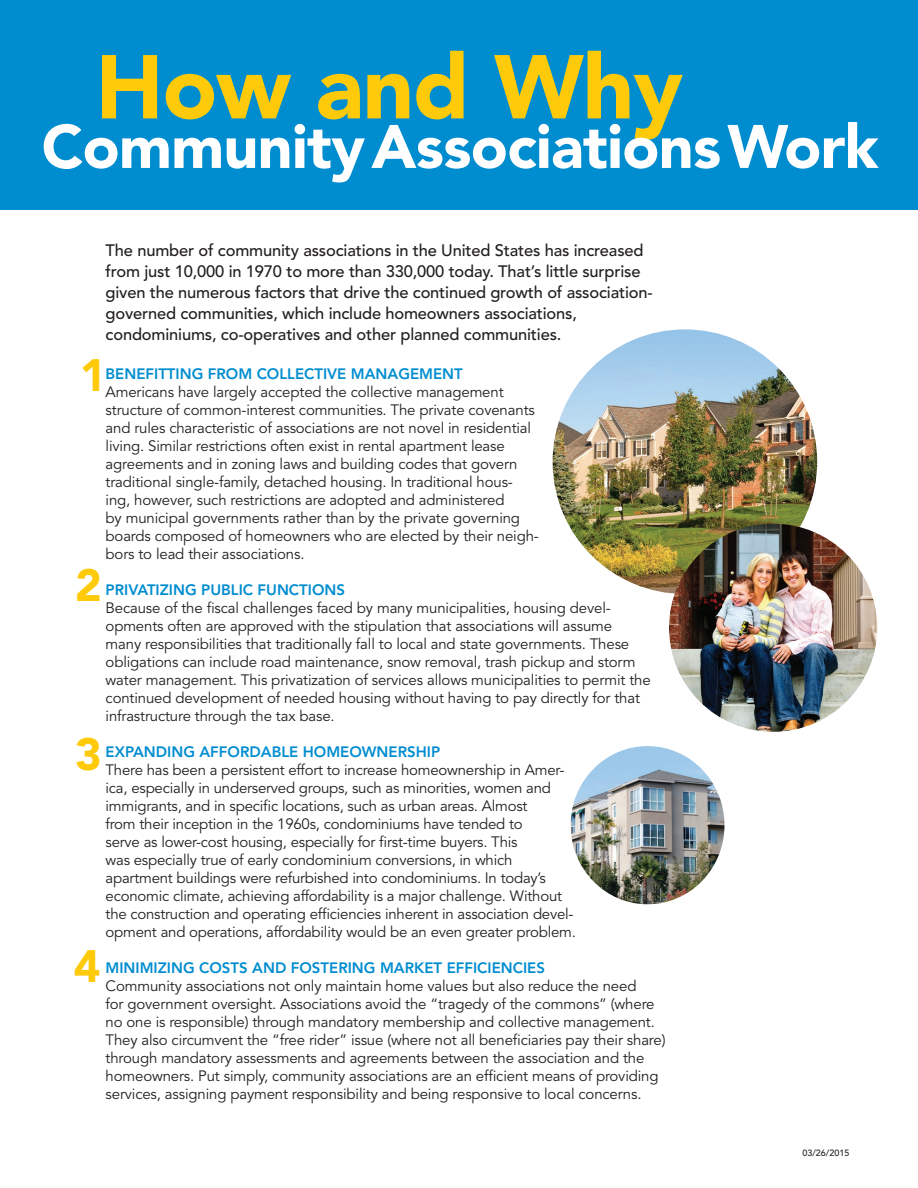
<style>
.page{position:relative;width:918px;height:1188px;background:#fff}
.page>*{position:absolute;margin:0;border:0;box-sizing:border-box;transform-origin:0 0}
.t1{font:900 89.55px "Avenir";letter-spacing:-.01em;color:#feca0a}
.t2{font:900 60.75px "Avenir";letter-spacing:-.01em;color:#fff}
.t3{font:900 45px "Avenir";color:#feca0a}
.body_text{font:500 16.5px/21px "Avenir";letter-spacing:-.01em;color:#231f20}
.body_text-2{font:15px/18px "Avenir";letter-spacing:-.01em;color:#231f20}
.Subhead{font:800 15px "Avenir";color:#008dd0}
.t4{font:500 9px "Avenir";color:#231f20}
</style>
<div class="page">
<div style="left:0;top:0;width:918px;height:210px;background:#008dd0"></div>
<img style="left:553px;top:329px;width:264px;height:265px;border-radius:132px">
<img style="left:669px;top:524px;width:208px;height:208px;border-radius:104px">
<img style="left:571px;top:746px;width:153px;height:158px">
<p class="t1" style="left:96px;top:33px;width:589px">How and Why</p>
<p class="t2" style="left:42px;top:110px;width:838px">CommunityAssociationsWork</p>
<p class="body_text" style="left:106px;top:240px;width:549px">The number of community associations in the United States has increased from just 10,000 in 1970 to more than 330,000 today. That’s little surprise given the numerous factors that drive the continued growth of association&shy;governed communities, which include homeowners associations, condominiums, co-operatives and other planned communities.</p>
<p class="t3" style="left:80px;top:348px;width:28px">1</p>
<p class="Subhead" style="left:106px;top:365px;width:359px">BENEFITTING FROM COLLECTIVE MANAGEMENT</p>
<p class="body_text-2" style="left:106px;top:383px;width:435px">Americans have largely accepted the collective management structure of common-interest communities. The private covenants and rules characteristic of associations are not novel in residential living. Similar restrictions often exist in rental apartment lease agreements and in zoning laws and building codes that govern traditional single-family, detached housing. In traditional hous&shy;ing, however, such restrictions are adopted and administered<br>by municipal governments rather than by the private governing boards composed of homeowners who are elected by their neigh&shy;bors to lead their associations.</p>
<p class="Subhead" style="left:106px;top:581px;width:241px">PRIVATIZING PUBLIC FUNCTIONS</p>
<p class="body_text-2" style="left:106px;top:599px;width:547px">Because of the fiscal challenges faced by many municipalities, housing devel&shy;opments often are approved with the stipulation that associations will assume many responsibilities that traditionally fall to local and state governments. These obligations can include road maintenance, snow removal, trash pickup and storm water management. This privatization of services allows municipalities to permit the continued development of needed housing without having to pay directly for that infrastructure through the tax base.</p>
<p class="Subhead" style="left:106px;top:743px;width:336px">EXPANDING AFFORDABLE HOMEOWNERSHIP</p>
<p class="body_text-2" style="left:106px;top:761px;width:472px">There has been a persistent effort to increase homeownership in Amer&shy;ica, especially in underserved groups, such as minorities, women and immigrants, and in specific locations, such as urban areas. Almost<br>from their inception in the 1960s, condominiums have tended to<br>serve as lower-cost housing, especially for first-time buyers. This<br>was especially true of early condominium conversions, in which apartment buildings were refurbished into condominiums. In today’s economic climate, achieving affordability is a major challenge. Without the construction and operating efficiencies inherent in association devel&shy;opment and operations, affordability would be an even greater problem.</p>
<p class="Subhead" style="left:106px;top:959px;width:441px">MINIMIZING COSTS AND FOSTERING MARKET EFFICIENCIES</p>
<p class="body_text-2" style="left:106px;top:977px;width:562px">Community associations not only maintain home values but also reduce the need<br>for government oversight. Associations avoid the “tragedy of the commons” (where no one is responsible) through mandatory membership and collective management.<br>They also circumvent the “free rider” issue (where not all beneficiaries pay their share) through mandatory assessments and agreements between the association and the homeowners. Put simply, community associations are an efficient means of providing services, assigning payment responsibility and being responsive to local concerns.</p>
<p class="t3" style="left:75px;top:558px;width:28px">2</p>
<p class="t3" style="left:75px;top:728px;width:28px">3</p>
<p class="t3" style="left:74px;top:939px;width:28px">4</p>
<p class="t4" style="left:802px;top:1148px;width:49px">03/26/2015</p>
</div>
